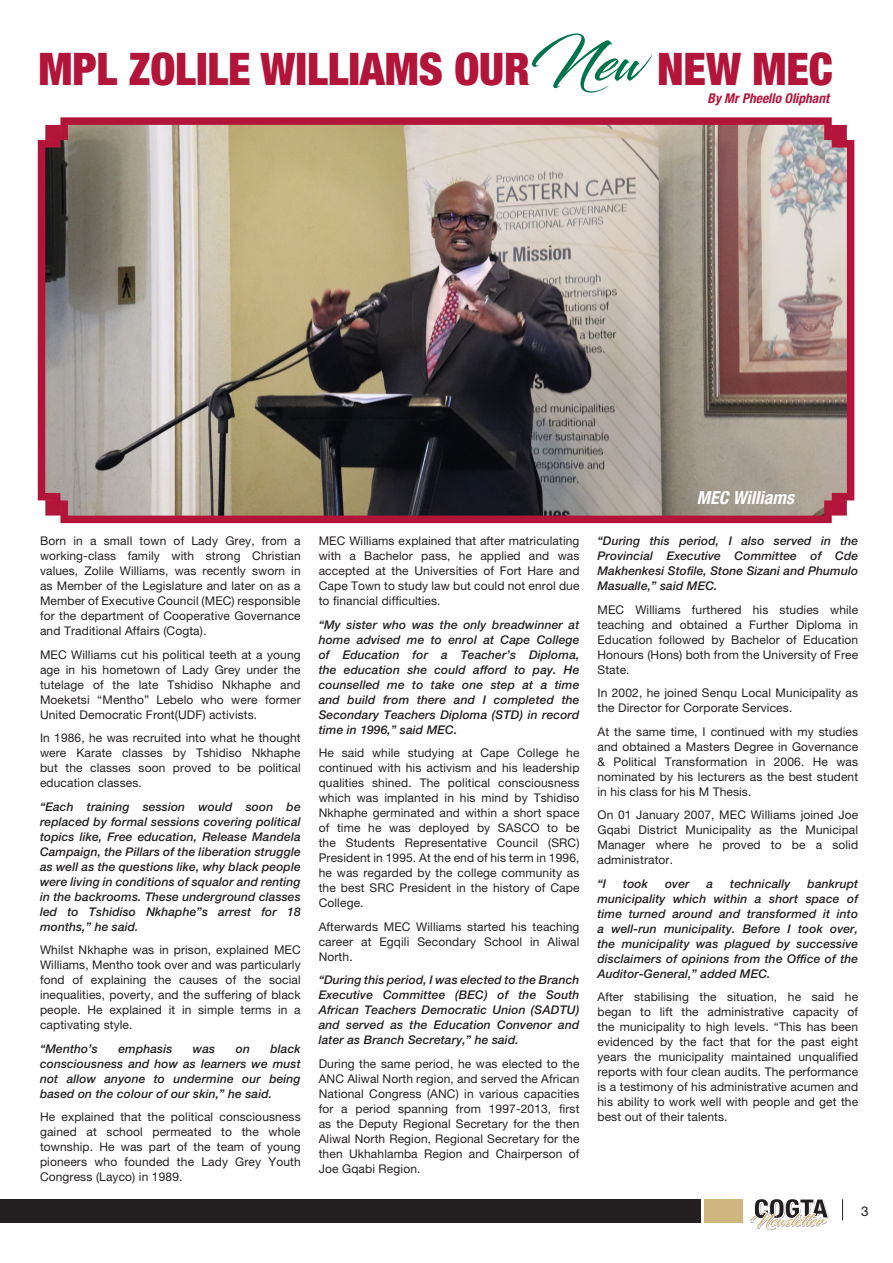
<style>
.page{position:relative;width:893px;height:1263px;background:#fff}
.page>*{position:absolute;margin:0;border:0;box-sizing:border-box;transform-origin:0 0}
.Heading{font:55.5px "Blacksword";color:#00754b}
.Heading-2{font:900 condensed 45px "Helvetica Neue LT Pro";letter-spacing:-.005em;color:#b31439}
.t1{font:italic 700 condensed 18px "Helvetica Neue LT Pro";color:#fff}
.Author{font:italic 700 condensed 13.5px "Helvetica Neue LT Pro";color:#b31439}
.t2{font:13.5px "Helvetica Neue LT Pro";color:#231f20}
.Body_Copy{font:12px/15px "Helvetica Neue LT Pro";letter-spacing:.01em;color:#231f20;text-align:justify}
.Body_Copy-2{font:italic 500 12px/15px "Helvetica Neue LT Pro";letter-spacing:.01em;color:#231f20;text-align:justify}
</style>
<div class="page">
<div style="left:0;top:1199px;width:701px;height:23px;background:#231f20"></div>
<div style="left:704px;top:1199px;width:38px;height:23px;background:#cfb580"></div>
<svg style="left:719px;top:1199px;width:110px;height:32px"></svg>
<svg style="left:842px;top:1199px;width:1px;height:21px"></svg>
<img style="left:37px;top:117px;width:818px;height:407px">
<p class="Heading" style="left:530px;top:29px;width:114px">New</p>
<p class="Heading-2" style="left:39px;top:41px;width:493px">MPL ZOLILE WILLIAMS OUR</p>
<p class="Heading-2" style="left:657px;top:41px;width:177px">NEW MEC</p>
<p class="Author" style="left:708px;top:90px;width:123px">By Mr Pheello Oliphant</p>
<p class="Body_Copy" style="left:40px;top:533px;width:262px">Born in a small town of Lady Grey, from a working-class family with strong Christian values, Zolile Williams, was recently sworn in as Member of the Legislature and later on as a Member of Executive Council (MEC) responsible for the department of Cooperative Governance and Traditional Affairs (Cogta).</p>
<p class="Body_Copy" style="left:40px;top:647px;width:262px">MEC Williams cut his political teeth at a young age in his hometown of Lady Grey under the tutelage of the late Tshidiso Nkhaphe and Moeketsi “Mentho” Lebelo who were former United Democratic Front(UDF) activists.</p>
<p class="Body_Copy" style="left:40px;top:730px;width:262px">In 1986, he was recruited into what he thought were Karate classes by Tshidiso Nkhaphe but the classes soon proved to be political education classes.</p>
<p class="Body_Copy-2" style="left:40px;top:799px;width:262px">“Each training session would soon be replaced by formal sessions covering political topics like, Free education, Release Mandela Campaign, the Pillars of the liberation struggle as well as the questions like, why black people were living in conditions of squalor and renting in the backrooms. These underground classes led to Tshidiso Nkhaphe”s arrest for 18 months,” he said.</p>
<p class="Body_Copy" style="left:40px;top:942px;width:262px">Whilst Nkhaphe was in prison, explained MEC Williams, Mentho took over and was particularly fond of explaining the causes of the social inequalities, poverty, and the suffering of black people. He explained it in simple terms in a captivating style.</p>
<p class="Body_Copy-2" style="left:40px;top:1041px;width:59px">“Mentho’s</p>
<p class="Body_Copy-2" style="left:118px;top:1041px;width:55px">emphasis</p>
<p class="Body_Copy-2" style="left:193px;top:1041px;width:24px">was</p>
<p class="Body_Copy-2" style="left:236px;top:1041px;width:16px">on</p>
<p class="Body_Copy-2" style="left:40px;top:1041px;width:262px;text-indent:230px">black consciousness and how as learners we must not allow anyone to undermine our being based on the colour of our skin,” he said.</p>
<p class="Body_Copy" style="left:40px;top:1109px;width:262px">He explained that the political consciousness gained at school permeated to the whole township. He was part of the team of young pioneers who founded the Lady Grey Youth Congress (Layco) in 1989.</p>
<p class="Body_Copy" style="left:319px;top:533px;width:262px">MEC Williams explained that after matriculating with a Bachelor pass, he applied and was accepted at the Universities of Fort Hare and Cape Town to study law but could not enrol due to financial difficulties.</p>
<p class="Body_Copy-2" style="left:319px;top:617px;width:262px">“My sister who was the only breadwinner at home advised me to enrol at Cape College of Education for a Teacher’s Diploma, the education she could afford to pay. He counselled me to take one step at a time and build from there and I completed the Secondary Teachers Diploma (STD) in record time in 1996,” said MEC.</p>
<p class="Body_Copy" style="left:319px;top:745px;width:262px">He said while studying at Cape College he continued with his activism and his leadership qualities shined. The political consciousness which was implanted in his mind by Tshidiso Nkhaphe germinated and within a short space of time he was deployed by SASCO to be the Students Representative Council (SRC)<br>President in 1995. At the end of his term in 1996, he was regarded by the college community as the best SRC President in the history of Cape College.</p>
<p class="Body_Copy" style="left:319px;top:919px;width:262px">Afterwards MEC Williams started his teaching career at Egqili Secondary School in Aliwal North.</p>
<p class="Body_Copy-2" style="left:319px;top:972px;width:262px">“During this period, I was elected to the Branch Executive Committee (BEC) of the South African Teachers Democratic Union (SADTU) and served as the Education Convenor and later as Branch Secretary,” he said.</p>
<p class="Body_Copy" style="left:319px;top:1056px;width:262px">During the same period, he was elected to the ANC Aliwal North region, and served the African National Congress (ANC) in various capacities for a period spanning from 1997-2013, first as the Deputy Regional Secretary for the then Aliwal North Region, Regional Secretary for the then Ukhahlamba Region and Chairperson of Joe Gqabi Region.</p>
<p class="t1" style="left:697px;top:486px;width:99px">MEC Williams</p>
<p class="Body_Copy-2" style="left:597px;top:533px;width:262px">“During this period, I also served in the Provincial Executive Committee of Cde Makhenkesi Stofile, Stone Sizani and Phumulo Masualle,” said MEC.</p>
<p class="Body_Copy" style="left:597px;top:602px;width:262px">MEC Williams furthered his studies while teaching and obtained a Further Diploma in Education followed by Bachelor of Education Honours (Hons) both from the University of Free State.</p>
<p class="Body_Copy" style="left:597px;top:685px;width:262px">In 2002, he joined Senqu Local Municipality as the Director for Corporate Services.</p>
<p class="Body_Copy" style="left:597px;top:724px;width:262px">At the same time, I continued with my studies and obtained a Masters Degree in Governance &amp; Political Transformation in 2006. He was nominated by his lecturers as the best student in his class for his M Thesis.</p>
<p class="Body_Copy" style="left:597px;top:807px;width:262px">On 01 January 2007, MEC Williams joined Joe Gqabi District Municipality as the Municipal Manager where he proved to be a solid administrator.</p>
<p class="Body_Copy-2" style="left:597px;top:876px;width:10px">“I</p>
<p class="Body_Copy-2" style="left:623px;top:876px;width:26px">took</p>
<p class="Body_Copy-2" style="left:665px;top:876px;width:26px">over</p>
<p class="Body_Copy-2" style="left:707px;top:876px;width:8px">a</p>
<p class="Body_Copy-2" style="left:730px;top:876px;width:62px">technically</p>
<p class="Body_Copy-2" style="left:597px;top:876px;width:262px;text-indent:210px">bankrupt municipality which within a short space of time turned around and transformed it into a well-run municipality. Before I took over, the municipality was plagued by successive disclaimers of opinions from the Office of the Auditor-General,” added MEC.</p>
<p class="Body_Copy" style="left:597px;top:989px;width:262px">After stabilising the situation, he said he began to lift the administrative capacity of the municipality to high levels. “This has been evidenced by the fact that for the past eight years the municipality maintained unqualified reports with four clean audits. The performance is a testimony of his administrative acumen and his ability to work well with people and get the best out of their talents.</p>
<p class="t2" style="left:861px;top:1203px;width:9px">3</p>
</div>
